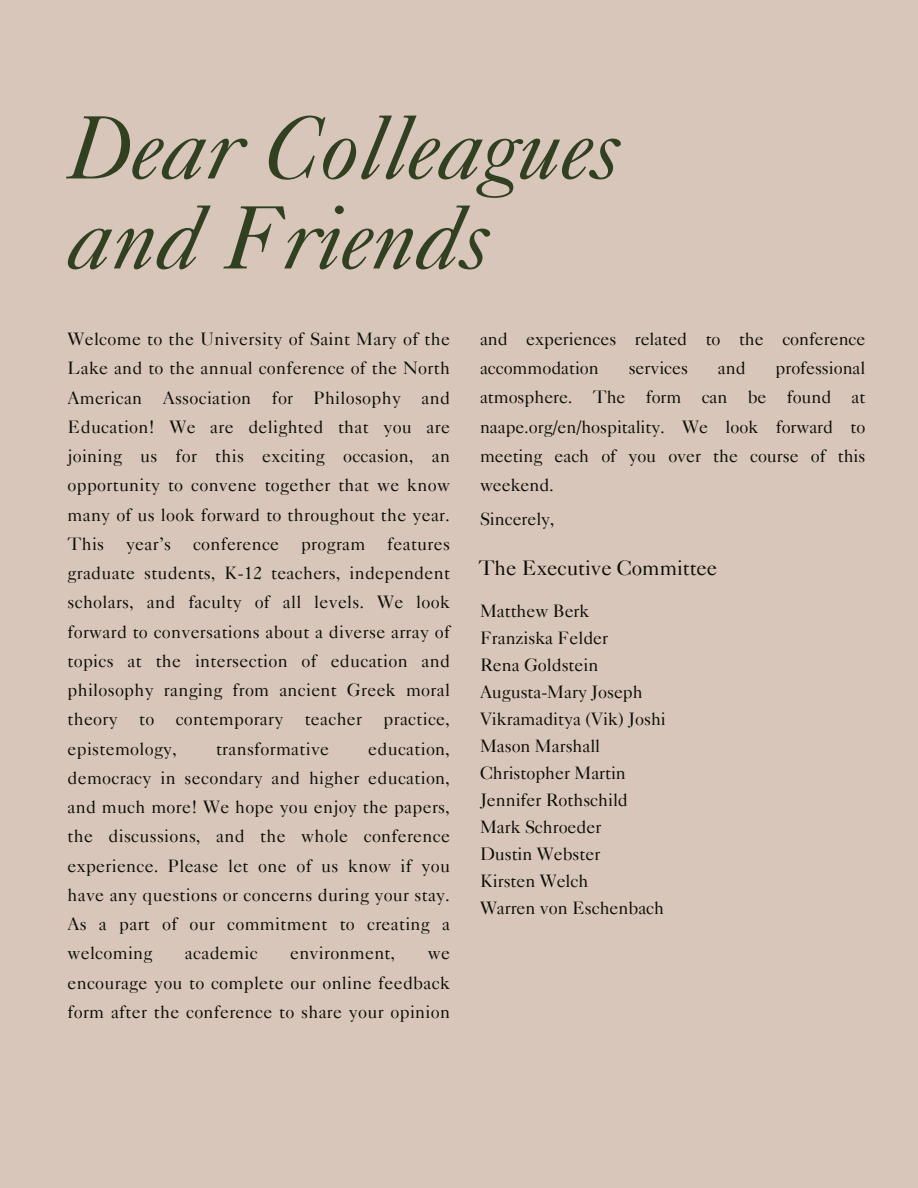
<style>
.page{position:relative;width:918px;height:1188px;background:#d8c6ba}
.page>*{position:absolute;margin:0;border:0;box-sizing:border-box;transform-origin:0 0}
.t1{font:italic 90px/90px "Caslon 540 LT Std";letter-spacing:-.005em;color:#314021}
.t2{font:21px "Caslon 540 LT Std";letter-spacing:-.005em;color:#0c0d07}
.t3{font:18px/29.2px "Caslon 540 LT Std";letter-spacing:-.005em;color:#0c0d07;text-align:justify}
.t4{font:18px "Caslon 540 LT Std";letter-spacing:.015em;color:#0c0d07}
</style>
<div class="page">
<h1 class="t1" style="left:68px;top:116px;width:555px">Dear Colleagues and Friends</h1>
<p class="t3" style="left:68px;top:327px;width:384px">Welcome to the University of Saint Mary of the Lake and to the annual conference of the North American Association for Philosophy and Education! We are delighted that you are joining us for this exciting occasion, an opportunity to convene together that we know many of us look forward to throughout the year.<br>This year’s conference program features graduate students, K-12 teachers, independent scholars, and faculty of all levels. We look forward to conversations about a diverse array of topics at the intersection of education and philosophy ranging from ancient Greek moral theory to contemporary teacher practice, epistemology,</p>
<p class="t3" style="left:68px;top:736px;width:384px;text-indent:301px">education, democracy in secondary and higher education, and much more! We hope you enjoy the papers, the discussions, and the whole conference experience. Please let one of us know if you have any questions or concerns during your stay.<br>As a part of our commitment to creating a welcoming</p>
<p class="t4" style="left:216px;top:742px;width:115px">transformative</p>
<p class="t4" style="left:185px;top:947px;width:74px">academic</p>
<p class="t4" style="left:290px;top:947px;width:107px">environment,</p>
<p class="t3" style="left:68px;top:941px;width:384px;text-indent:360px">we encourage you to complete our online feedback form after the conference to share your opinion</p>
<p class="t3" style="left:480px;top:327px;width:387px">and experiences related to the conference accommodation</p>
<p class="t3" style="left:480px;top:356px;width:387px;text-indent:296px">professional atmosphere. The form can be found at naape.org/en/hospitality. We look forward to meeting each of you over the course of this weekend.</p>
<p class="t3" style="left:629px;top:356px;width:61px">services</p>
<p class="t3" style="left:718px;top:356px;width:29px">and</p>
<p class="t3" style="left:480px;top:507px;width:76px">Sincerely,</p>
<p class="t2" style="left:478px;top:560px;width:241px">The Executive Committee</p>
<p class="t3" style="left:480px;top:600px;width:187px;line-height:27px;text-align:left">Matthew Berk<br>Franziska Felder<br>Rena Goldstein<br>Augusta-Mary Joseph<br>Vikramaditya (Vik) Joshi<br>Mason Marshall<br>Christopher Martin<br>Jennifer Rothschild<br>Mark Schroeder<br>Dustin Webster<br>Kirsten Welch<br>Warren von Eschenbach</p>
</div>
